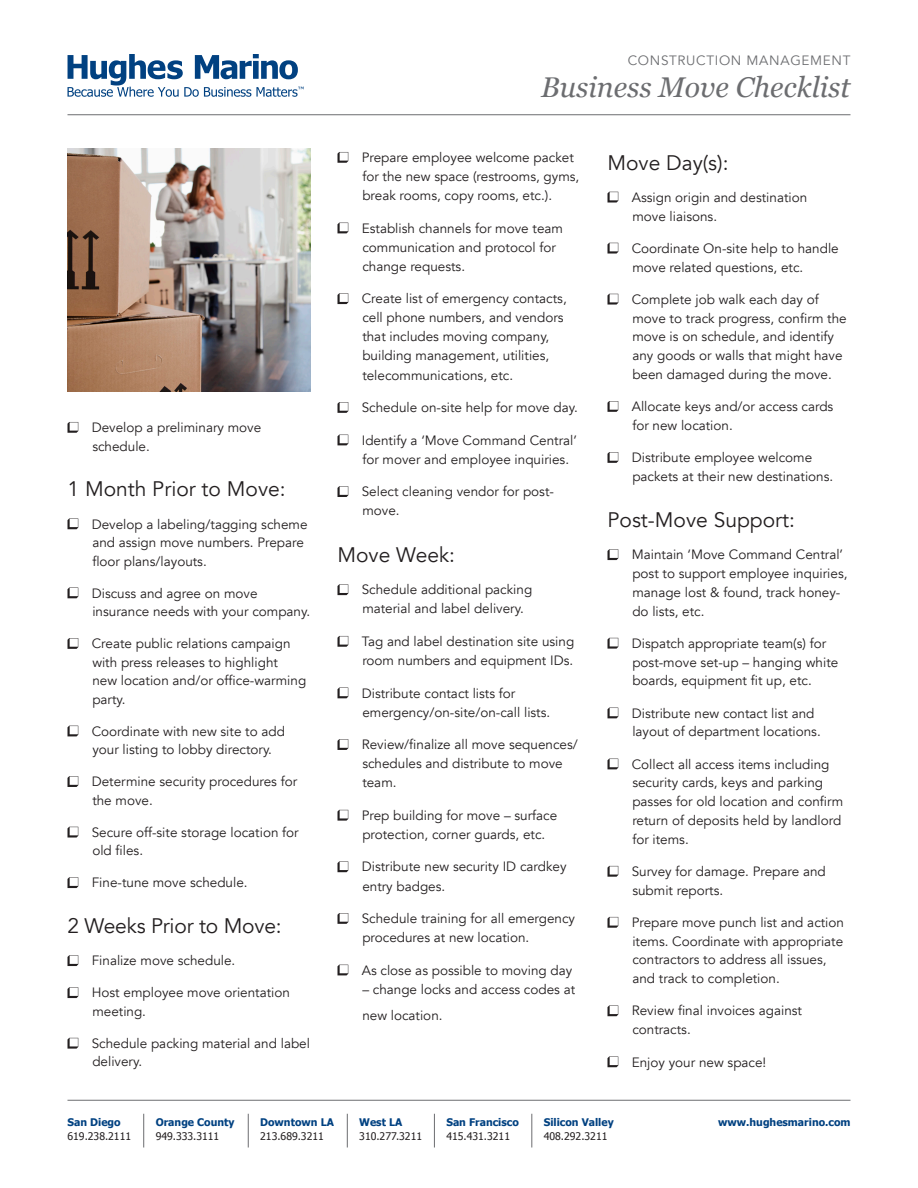
<style>
.page{position:relative;width:918px;height:1188px;background:#fff}
.page>*{position:absolute;margin:0;border:0;box-sizing:border-box;transform-origin:0 0}
.Header_Italic_Title{font:italic 28.5px "Georgia";color:#6c6d70}
.Section_Subhead{font:21px "Avenir";color:#231f20}
.Checklist_Bullets{font:13.5px/18.8px "Avenir";color:#231f20}
.Header_Superscript_T{font:13.5px "Avenir";letter-spacing:.05em;color:#6c6d70}
.t1{font:700 10.5px "Tahoma";color:#014181}
.t2{font:10.5px "Tahoma";color:#231f20}
</style>
<div class="page">
<img style="left:68px;top:148px;width:242px;height:244px">
<svg style="left:68px;top:422px;width:10px;height:11px"></svg>
<svg style="left:68px;top:518px;width:10px;height:11px"></svg>
<svg style="left:68px;top:588px;width:10px;height:10px"></svg>
<svg style="left:68px;top:638px;width:10px;height:11px"></svg>
<svg style="left:68px;top:726px;width:10px;height:10px"></svg>
<svg style="left:68px;top:776px;width:10px;height:11px"></svg>
<svg style="left:68px;top:827px;width:10px;height:11px"></svg>
<svg style="left:68px;top:877px;width:10px;height:11px"></svg>
<svg style="left:68px;top:955px;width:10px;height:11px"></svg>
<svg style="left:68px;top:987px;width:10px;height:11px"></svg>
<svg style="left:68px;top:1038px;width:10px;height:11px"></svg>
<svg style="left:338px;top:152px;width:10px;height:11px"></svg>
<svg style="left:338px;top:223px;width:10px;height:10px"></svg>
<svg style="left:338px;top:293px;width:10px;height:11px"></svg>
<svg style="left:338px;top:402px;width:10px;height:11px"></svg>
<svg style="left:338px;top:435px;width:10px;height:10px"></svg>
<svg style="left:338px;top:486px;width:10px;height:11px"></svg>
<svg style="left:338px;top:584px;width:10px;height:11px"></svg>
<svg style="left:338px;top:636px;width:10px;height:11px"></svg>
<svg style="left:338px;top:688px;width:10px;height:10px"></svg>
<svg style="left:338px;top:739px;width:10px;height:11px"></svg>
<svg style="left:338px;top:810px;width:10px;height:11px"></svg>
<svg style="left:338px;top:861px;width:10px;height:11px"></svg>
<svg style="left:338px;top:913px;width:10px;height:11px"></svg>
<svg style="left:338px;top:965px;width:10px;height:10px"></svg>
<svg style="left:608px;top:192px;width:10px;height:11px"></svg>
<svg style="left:608px;top:243px;width:10px;height:11px"></svg>
<svg style="left:608px;top:294px;width:10px;height:11px"></svg>
<svg style="left:608px;top:401px;width:10px;height:11px"></svg>
<svg style="left:608px;top:452px;width:10px;height:11px"></svg>
<svg style="left:608px;top:549px;width:10px;height:11px"></svg>
<svg style="left:608px;top:638px;width:10px;height:11px"></svg>
<svg style="left:608px;top:708px;width:10px;height:10px"></svg>
<svg style="left:608px;top:759px;width:10px;height:10px"></svg>
<svg style="left:608px;top:866px;width:10px;height:11px"></svg>
<svg style="left:608px;top:917px;width:10px;height:11px"></svg>
<svg style="left:608px;top:1005px;width:10px;height:11px"></svg>
<svg style="left:608px;top:1056px;width:10px;height:11px"></svg>
<hr style="left:68px;top:114px;width:782px;height:1px;background:#6c6d70">
<svg style="left:68px;top:54px;width:236px;height:43px"></svg>
<hr style="left:68px;top:1100px;width:782px;height:1px;background:#6c6d70">
<hr style="left:143px;top:1114px;width:1px;height:34px;background:#6c6d70">
<hr style="left:248px;top:1114px;width:1px;height:34px;background:#6c6d70">
<hr style="left:347px;top:1114px;width:1px;height:34px;background:#6c6d70">
<hr style="left:434px;top:1114px;width:1px;height:34px;background:#6c6d70">
<hr style="left:532px;top:1114px;width:1px;height:34px;background:#6c6d70">
<p class="Checklist_Bullets" style="left:92px;top:418px;width:171px">Develop a preliminary move schedule.</p>
<p class="Section_Subhead" style="left:68px;top:477px;width:220px">1 Month Prior to Move:</p>
<p class="Checklist_Bullets" style="left:92px;top:515px;width:217px">Develop a labeling/tagging scheme and assign move numbers. Prepare floor plans/layouts.</p>
<p class="Checklist_Bullets" style="left:92px;top:584px;width:220px">Discuss and agree on move insurance needs with your company.</p>
<p class="Checklist_Bullets" style="left:92px;top:634px;width:216px">Create public relations campaign with press releases to highlight<br>new location and/or office-warming party.</p>
<p class="Checklist_Bullets" style="left:92px;top:722px;width:195px">Coordinate with new site to add your listing to lobby directory.</p>
<p class="Checklist_Bullets" style="left:92px;top:773px;width:207px">Determine security procedures for the move.</p>
<p class="Checklist_Bullets" style="left:92px;top:823px;width:208px">Secure off-site storage location for old files.</p>
<p class="Checklist_Bullets" style="left:92px;top:874px;width:157px">Fine-tune move schedule.</p>
<p class="Section_Subhead" style="left:68px;top:914px;width:216px">2 Weeks Prior to Move:</p>
<p class="Checklist_Bullets" style="left:92px;top:952px;width:145px">Finalize move schedule.</p>
<p class="Checklist_Bullets" style="left:92px;top:984px;width:200px">Host employee move orientation meeting.</p>
<p class="Checklist_Bullets" style="left:92px;top:1034px;width:220px">Schedule packing material and label delivery.</p>
<p class="Header_Superscript_T" style="left:628px;top:53px;width:224px">CONSTRUCTION MANAGEMENT</p>
<p class="Header_Italic_Title" style="left:541px;top:66px;width:311px">Business Move Checklist</p>
<p class="Checklist_Bullets" style="left:362px;top:148px;width:219px">Prepare employee welcome packet for the new space (restrooms, gyms, break rooms, copy rooms, etc.).</p>
<p class="Checklist_Bullets" style="left:362px;top:219px;width:203px">Establish channels for move team communication and protocol for change requests.</p>
<p class="Checklist_Bullets" style="left:362px;top:289px;width:206px">Create list of emergency contacts, cell phone numbers, and vendors that includes moving company, building management, utilities, telecommunications, etc.</p>
<p class="Checklist_Bullets" style="left:362px;top:398px;width:218px">Schedule on-site help for move day.</p>
<p class="Checklist_Bullets" style="left:362px;top:431px;width:217px">Identify a ‘Move Command Central’ for mover and employee inquiries.</p>
<p class="Checklist_Bullets" style="left:362px;top:482px;width:194px">Select cleaning vendor for post&shy;move.</p>
<p class="Section_Subhead" style="left:338px;top:542px;width:119px">Move Week:</p>
<p class="Checklist_Bullets" style="left:362px;top:580px;width:172px">Schedule additional packing material and label delivery.</p>
<p class="Checklist_Bullets" style="left:362px;top:632px;width:214px">Tag and label destination site using room numbers and equipment IDs.</p>
<p class="Checklist_Bullets" style="left:362px;top:684px;width:190px">Distribute contact lists for emergency/on-site/on-call lists.</p>
<p class="Checklist_Bullets" style="left:362px;top:735px;width:218px">Review/finalize all move sequences/ schedules and distribute to move team.</p>
<p class="Checklist_Bullets" style="left:362px;top:806px;width:197px">Prep building for move – surface protection, corner guards, etc.</p>
<p class="Checklist_Bullets" style="left:362px;top:858px;width:206px">Distribute new security ID cardkey entry badges.</p>
<p class="Checklist_Bullets" style="left:362px;top:909px;width:215px">Schedule training for all emergency procedures at new location.</p>
<p class="Checklist_Bullets" style="left:362px;top:961px;width:212px">As close as possible to moving day</p>
<p class="Checklist_Bullets" style="left:362px;top:976px;width:214px;line-height:26.2px">– change locks and access codes at new location.</p>
<p class="Section_Subhead" style="left:608px;top:150px;width:123px">Move Day(s):</p>
<p class="Checklist_Bullets" style="left:632px;top:188px;width:177px">Assign origin and destination move liaisons.</p>
<p class="Checklist_Bullets" style="left:632px;top:239px;width:208px">Coordinate On-site help to handle move related questions, etc.</p>
<p class="Checklist_Bullets" style="left:632px;top:290px;width:217px">Complete job walk each day of move to track progress, confirm the move is on schedule, and identify any goods or walls that might have been damaged during the move.</p>
<p class="Checklist_Bullets" style="left:632px;top:397px;width:203px">Allocate keys and/or access cards for new location.</p>
<p class="Checklist_Bullets" style="left:632px;top:448px;width:203px">Distribute employee welcome packets at their new destinations.</p>
<p class="Section_Subhead" style="left:608px;top:507px;width:189px">Post-Move Support:</p>
<p class="Checklist_Bullets" style="left:632px;top:546px;width:217px">Maintain ‘Move Command Central’ post to support employee inquiries, manage lost &amp; found, track honey&shy;do lists, etc.</p>
<p class="Checklist_Bullets" style="left:632px;top:634px;width:208px">Dispatch appropriate team(s) for post-move set-up – hanging white boards, equipment fit up, etc.</p>
<p class="Checklist_Bullets" style="left:632px;top:704px;width:191px">Distribute new contact list and layout of department locations.</p>
<p class="Checklist_Bullets" style="left:632px;top:755px;width:213px">Collect all access items including security cards, keys and parking passes for old location and confirm return of deposits held by landlord for items.</p>
<p class="Checklist_Bullets" style="left:632px;top:862px;width:196px">Survey for damage. Prepare and submit reports.</p>
<p class="Checklist_Bullets" style="left:632px;top:913px;width:214px">Prepare move punch list and action items. Coordinate with appropriate contractors to address all issues, and track to completion.</p>
<p class="Checklist_Bullets" style="left:632px;top:1002px;width:172px">Review final invoices against contracts.</p>
<p class="Checklist_Bullets" style="left:632px;top:1053px;width:136px">Enjoy your new space!</p>
<p class="t1" style="left:68px;top:1115px;width:55px">San Diego</p>
<p class="t2" style="left:68px;top:1129px;width:65px">619.238.2111</p>
<p class="t1" style="left:156px;top:1115px;width:80px">Orange County</p>
<p class="t2" style="left:156px;top:1129px;width:65px">949.333.3111</p>
<p class="t1" style="left:260px;top:1115px;width:75px">Downtown LA</p>
<p class="t2" style="left:260px;top:1129px;width:65px">213.689.3211</p>
<p class="t1" style="left:359px;top:1115px;width:45px">West LA</p>
<p class="t1" style="left:718px;top:1115px;width:134px">www.hughesmarino.com</p>
<p class="t2" style="left:359px;top:1129px;width:64px">310.277.3211</p>
<p class="t1" style="left:446px;top:1115px;width:74px">San Francisco</p>
<p class="t2" style="left:446px;top:1129px;width:65px">415.431.3211</p>
<p class="t1" style="left:544px;top:1115px;width:71px">Silicon Valley</p>
<p class="t2" style="left:544px;top:1129px;width:65px">408.292.3211</p>
</div>
